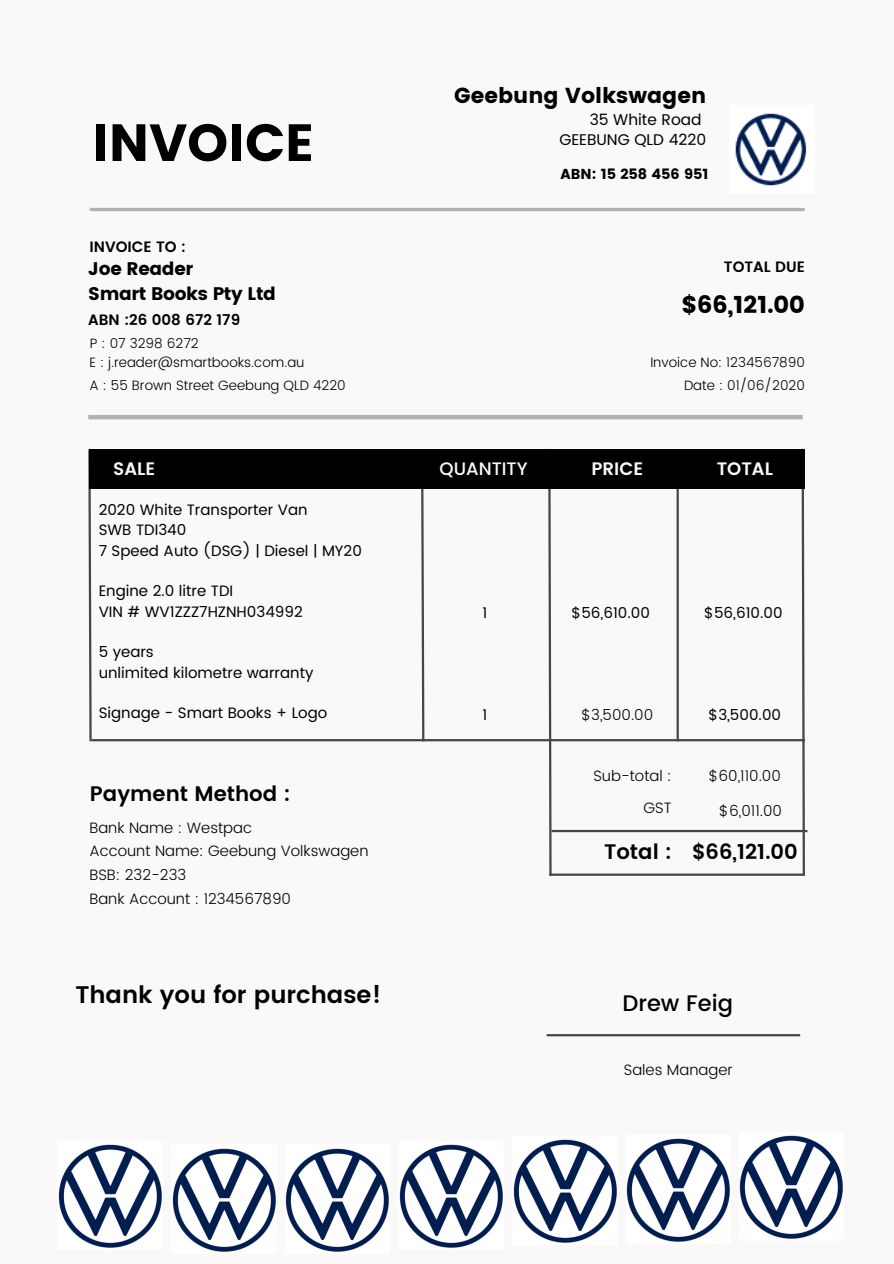
<style>
.page{position:relative;width:894px;height:1264px;background:#fff}
.page>*{position:absolute;margin:0;border:0;box-sizing:border-box;transform-origin:0 0}
.t1{font:52.2px "Poppins";color:#000}
.t2{font:600 24px "Poppins";color:#000}
.t3{font:24px "Poppins";color:#000}
.t4{font:500 22.5px "Poppins";color:#000}
.t5{font:21.6px "Poppins";color:#000}
.t6{font:600 21px "Poppins";color:#000}
.t7{font:18.3px/24.8px "Poppins";letter-spacing:-.02em;color:#000}
.t8{font:600 18px "Poppins";color:#faf8f8}
.t9{font:500 18px "Poppins";color:#faf8f8}
.t10{font:15.45px/20.9px "Poppins";color:#000;text-align:right}
.t11{font:15px/20.4px "Poppins";color:#000}
.t12{font:300 15px/23.7px "Poppins";color:#000}
.t13{font:600 15px "Poppins";color:#000}
.t14{font:14.4px "Poppins";color:#000}
.t15{font:300 13.5px/19px "Poppins";color:#000}
</style>
<div class="page">
<div style="left:0;top:0;width:893px;height:1263px;background:#faf8f8"></div>
<svg style="left:88px;top:449px;width:5px;height:293px"></svg>
<svg style="left:420px;top:489px;width:5px;height:253px"></svg>
<svg style="left:547px;top:448px;width:5px;height:428px"></svg>
<hr style="left:676px;top:449px;width:2px;height:292px;background:#49444b">
<svg style="left:800px;top:448px;width:5px;height:428px"></svg>
<hr style="left:92px;top:739px;width:712px;height:2px;background:#49444b">
<hr style="left:546px;top:1034px;width:254px;height:2px;background:#49444b">
<hr style="left:549px;top:873px;width:254px;height:2px;background:#49444b">
<hr style="left:551px;top:830px;width:256px;height:2px;background:#49444b">
<hr style="left:91px;top:208px;width:712px;height:3px;background:#000">
<hr style="left:88px;top:415px;width:714px;height:4px;background:#b2b1b1">
<div style="left:89px;top:449px;width:715px;height:40px;background:#000"></div>
<img style="left:735px;top:113px;width:72px;height:73px">
<img style="left:58px;top:1144px;width:104px;height:104px">
<img style="left:399px;top:1144px;width:104px;height:104px">
<img style="left:513px;top:1139px;width:104px;height:104px">
<img style="left:626px;top:1138px;width:104px;height:104px">
<img style="left:739px;top:1135px;width:104px;height:104px">
<img style="left:172px;top:1148px;width:104px;height:104px">
<img style="left:285px;top:1148px;width:104px;height:104px">
<h1 class="t1" style="left:92px;top:112px;width:224px">INVOICE</h1>
<h3 class="t5" style="left:454px;top:83px;width:253px">Geebung Volkswagen</h3>
<p class="t10" style="left:559px;top:109px;width:148px">35 White Road<br>GEEBUNG QLD 4220</p>
<p class="t14" style="left:560px;top:165px;width:149px">ABN: 15 258 456 951</p>
<p class="t13" style="left:89px;top:238px;width:98px">INVOICE TO :</p>
<p class="t7" style="left:88px;top:257px;width:189px">Joe Reader<br>Smart Books Pty Ltd</p>
<p class="t15" style="left:89px;top:333px;width:216px">P : 07 3298 6272<br>E : j.reader@smartbooks.com.au</p>
<p class="t15" style="left:89px;top:375px;width:258px">A : 55 Brown Street Geebung QLD 4220</p>
<p class="t15" style="left:683px;top:375px;width:122px">Date : 01/06/2020</p>
<p class="t13" style="left:723px;top:258px;width:83px">TOTAL DUE</p>
<h2 class="t3" style="left:681px;top:290px;width:125px">$66,121.00</h2>
<p class="t15" style="left:650px;top:352px;width:156px">Invoice No: 1234567890</p>
<p class="t13" style="left:88px;top:311px;width:153px">ABN :26 008 672 179</p>
<p class="t8" style="left:113px;top:458px;width:44px">SALE</p>
<p class="t8" style="left:591px;top:458px;width:53px">PRICE</p>
<p class="t8" style="left:716px;top:458px;width:58px">TOTAL</p>
<p class="t9" style="left:439px;top:458px;width:90px">QUANTITY</p>
<p class="t11" style="left:99px;top:499px;width:265px">2020 White Transporter Van<br>SWB TDI340<br>7 Speed Auto (DSG) | Diesel | MY20</p>
<p class="t11" style="left:99px;top:581px;width:205px">Engine 2.0 litre TDI<br>VIN # WV1ZZZ7HZNH034992</p>
<p class="t11" style="left:99px;top:642px;width:216px">5 years<br>unlimited kilometre warranty</p>
<p class="t11" style="left:99px;top:703px;width:230px">Signage - Smart Books + Logo</p>
<p class="t12" style="left:581px;top:702px;width:73px">$3,500.00</p>
<p class="t11" style="left:708px;top:704px;width:74px">$3,500.00</p>
<p class="t11" style="left:482px;top:602px;width:6px">1</p>
<p class="t11" style="left:571px;top:602px;width:80px">$56,610.00</p>
<p class="t11" style="left:704px;top:602px;width:80px">$56,610.00</p>
<p class="t11" style="left:482px;top:704px;width:6px">1</p>
<h3 class="t6" style="left:90px;top:781px;width:202px">Payment Method :</h3>
<p class="t12" style="left:89px;top:815px;width:280px">Bank Name : Westpac<br>Account Name: Geebung Volkswagen<br>BSB: 232-233<br>Bank Account : 1234567890</p>
<h2 class="t2" style="left:75px;top:980px;width:307px">Thank you for purchase!</h2>
<p class="t12" style="left:593px;top:763px;width:80px">Sub-total :</p>
<p class="t12" style="left:708px;top:763px;width:74px">$60,110.00</p>
<p class="t12" style="left:719px;top:799px;width:64px">$6,011.00</p>
<h3 class="t6" style="left:604px;top:839px;width:195px">Total : $66,121.00</h3>
<p class="t12" style="left:643px;top:795px;width:30px">GST</p>
<h3 class="t4" style="left:622px;top:990px;width:112px">Drew Feig</h3>
<p class="t12" style="left:623px;top:1058px;width:110px">Sales Manager</p>
</div>
